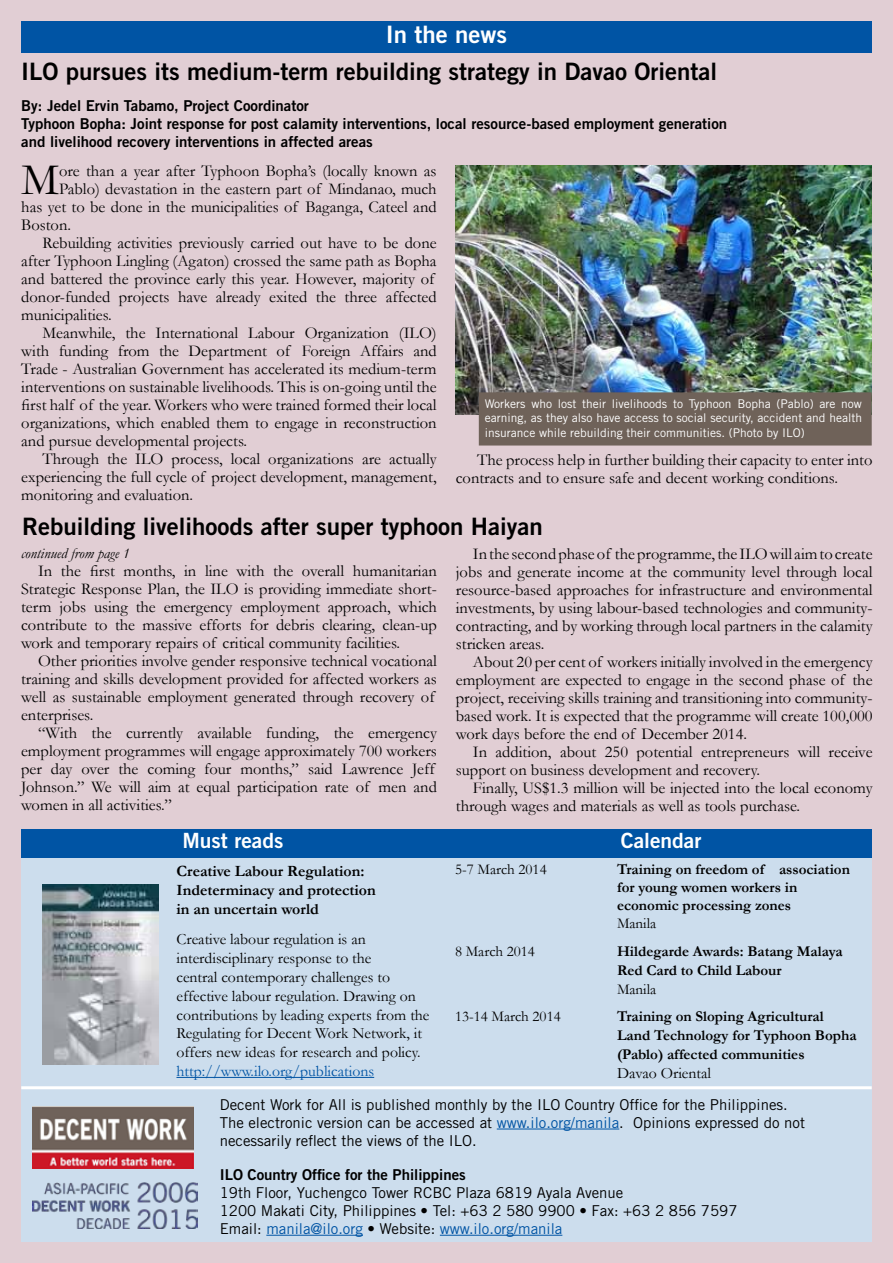
<style>
.page{position:relative;width:893px;height:1263px;background:#e1ced4}
.page>*{position:absolute;margin:0;border:0;box-sizing:border-box;transform-origin:0 0}
.t1{font:45.3px "Garamond";color:#000}
.t2{font:24px "Trade Gothic Bold Two";color:#000}
.t3{font:24px "Trade Gothic Bold Two";color:#fff}
.t4{font:21px "Trade Gothic Bold Two";color:#fff}
.t5{font:16.5px/18px "Garamond";color:#000}
.t6{font:15.75px/18.9px "Garamond";color:#000}
.t7{font:700 15.75px/18.9px "Garamond";color:#000}
.t8{font:15.75px "Garamond";color:#0054a4}
.t9{font:15px/18px "Trade Gothic";color:#000}
.t10{font:15px/18px "Trade Gothic Bold Two";color:#000}
.t11{font:700 15px/18.9px "Garamond";color:#000}
.t12{font:15px "Garamond";color:#000}
.t13{font:italic 15px "Garamond";color:#000}
.t14{font:12px/14.4px "Trade Gothic";color:#fff;text-align:justify}
.s1{color:#0054a4}
</style>
<div class="page">
<div style="left:21px;top:856px;width:851px;height:386px;background:#ccdded"></div>
<hr style="left:497px;top:1128px;width:122px;height:1px;background:#0054a4">
<hr style="left:266px;top:1235px;width:97px;height:1px;background:#0054a4">
<hr style="left:440px;top:1235px;width:122px;height:1px;background:#0054a4">
<hr style="left:176px;top:1077px;width:198px;height:1px;background:#0054a4">
<div style="left:21px;top:829px;width:851px;height:28px;background:#0054a4"></div>
<div style="left:21px;top:21px;width:851px;height:31px;background:#0054a4"></div>
<hr style="left:21px;top:1086px;width:851px;height:3px;background:#fff">
<img style="left:33px;top:1182px;width:164px;height:46px">
<img style="left:33px;top:1107px;width:161px;height:62px">
<img style="left:455px;top:165px;width:417px;height:249px">
<div style="left:479px;top:392px;width:393px;height:53px;background:#6f6259"></div>
<img style="left:43px;top:884px;width:115px;height:180px">
<h2 class="t3" style="left:386px;top:20px;width:123px">In the news</h2>
<h2 class="t2" style="left:21px;top:56px;width:697px">ILO pursues its medium-term rebuilding strategy in Davao Oriental</h2>
<p class="t10" style="left:21px;top:96px;width:707px">By: Jedel Ervin Tabamo, Project Coordinator<br>Typhoon Bopha: Joint response for post calamity interventions, local resource-based employment generation and livelihood recovery interventions in affected areas</p>
<h1 class="t1" style="left:21px;top:150px;width:39px">M</h1>
<p class="t5" style="left:59px;top:162px;width:379px">ore than a year after Typhoon Bopha’s (locally known as</p>
<p class="t5" style="left:59px;top:180px;width:379px">Pablo) devastation in the eastern part of Mindanao, much</p>
<p class="t5" style="left:21px;top:198px;width:417px">has yet to be done in the municipalities of Baganga, Cateel and</p>
<p class="t5" style="left:21px;top:216px;width:51px">Boston.</p>
<p class="t5" style="left:43px;top:234px;width:396px">Rebuilding activities previously carried out have to be done</p>
<p class="t5" style="left:21px;top:252px;width:417px">after Typhoon Lingling (Agaton) crossed the same path as Bopha</p>
<p class="t5" style="left:21px;top:270px;width:415px">and battered the province early this year. However, majority of</p>
<p class="t5" style="left:21px;top:288px;width:417px">donor-funded projects have already exited the three affected</p>
<p class="t5" style="left:21px;top:306px;width:92px">municipalities.</p>
<p class="t5" style="left:43px;top:324px;width:396px">Meanwhile, the International Labour Organization (ILO)</p>
<p class="t5" style="left:21px;top:342px;width:417px">with funding from the Department of Foreign Affairs and</p>
<p class="t5" style="left:21px;top:360px;width:417px">Trade - Australian Government has accelerated its medium-term</p>
<p class="t5" style="left:21px;top:378px;width:417px">interventions on sustainable livelihoods. This is on-going until the</p>
<p class="t5" style="left:21px;top:396px;width:417px">first half of the year. Workers who were trained formed their local</p>
<p class="t5" style="left:21px;top:414px;width:417px">organizations, which enabled them to engage in reconstruction</p>
<p class="t5" style="left:21px;top:432px;width:227px">and pursue developmental projects.</p>
<p class="t5" style="left:43px;top:450px;width:396px">Through the ILO process, local organizations are actually</p>
<p class="t5" style="left:21px;top:468px;width:417px">experiencing the full cycle of project development, management,</p>
<p class="t5" style="left:21px;top:486px;width:173px">monitoring and evaluation.</p>
<p class="t14" style="left:485px;top:396px;width:379px">Workers who lost their livelihoods to Typhoon Bopha (Pablo) are now earning, as they also have access to social security, accident and health insurance while rebuilding their communities. (Photo by ILO)</p>
<p class="t5" style="left:456px;top:451px;width:418px;text-indent:21px">The process help in further building their capacity to enter into contracts and to ensure safe and decent working conditions.</p>
<h2 class="t2" style="left:22px;top:511px;width:522px">Rebuilding livelihoods after super typhoon Haiyan</h2>
<p class="t5" style="left:456px;top:544px;width:418px;text-align:justify;text-indent:17px">In the second phase of the programme, the ILO will aim to create jobs and generate income at the community level through local resource-based approaches for infrastructure and environmental investments, by using labour-based technologies and community&shy;contracting, and by working through local partners in the calamity stricken areas.</p>
<p class="t5" style="left:456px;top:652px;width:418px;text-align:justify;text-indent:17px">About 20 per cent of workers initially involved in the emergency employment are expected to engage in the second phase of the project, receiving skills training and transitioning into community&shy;based work. It is expected that the programme will create 100,000 work days before the end of December 2014.</p>
<p class="t5" style="left:456px;top:742px;width:418px;text-indent:17px">In addition, about 250 potential entrepreneurs will receive support on business development and recovery.</p>
<p class="t5" style="left:456px;top:778px;width:418px;text-indent:17px">Finally, US$1.3 million will be injected into the local economy through wages and materials as well as tools purchase.</p>
<p class="t13" style="left:21px;top:543px;width:110px">continued from page 1</p>
<p class="t5" style="left:21px;top:561px;width:417px;text-align:justify;text-indent:17px">In the first months, in line with the overall humanitarian Strategic Response Plan, the ILO is providing immediate short&shy;term jobs using the emergency employment approach, which contribute to the massive efforts for debris clearing, clean-up work and temporary repairs of critical community facilities.</p>
<p class="t5" style="left:21px;top:651px;width:417px;text-indent:17px">Other priorities involve gender responsive technical vocational training and skills development provided for affected workers as well as sustainable employment generated through recovery of enterprises.</p>
<p class="t5" style="left:21px;top:723px;width:417px;text-indent:17px">“With the currently available funding, the emergency employment programmes will engage approximately 700 workers per day over the coming four months,” said Lawrence Jeff Johnson.” We will aim at equal participation rate of men and women in all activities.”</p>
<p class="t4" style="left:182px;top:828px;width:102px">Must reads</p>
<p class="t7" style="left:176px;top:862px;width:201px">Creative Labour Regulation:<br>Indeterminacy and protection in an uncertain world</p>
<p class="t6" style="left:176px;top:929px;width:255px">Creative labour regulation is an interdisciplinary response to the<br>central contemporary challenges to effective labour regulation. Drawing on contributions by leading experts from the Regulating for Decent Work Network, it offers new ideas for research and policy.</p>
<p class="t8" style="left:176px;top:1061px;width:199px">http://www.ilo.org/publications</p>
<p class="t4" style="left:621px;top:828px;width:82px">Calendar</p>
<p class="t12" style="left:455px;top:859px;width:93px">5-7 March 2014</p>
<p class="t11" style="left:617px;top:860px;width:234px;line-height:18px">Training on freedom of association for young women workers in economic processing zones</p>
<p class="t12" style="left:617px;top:913px;width:41px">Manila</p>
<p class="t12" style="left:455px;top:941px;width:81px">8 March 2014</p>
<p class="t11" style="left:617px;top:941px;width:227px">Hildegarde Awards: Batang Malaya<br>Red Card to Child Labour</p>
<p class="t12" style="left:617px;top:979px;width:41px">Manila</p>
<p class="t12" style="left:455px;top:1006px;width:107px">13-14 March 2014</p>
<p class="t11" style="left:617px;top:1007px;width:241px">Training on Sloping Agricultural<br>Land Technology for Typhoon Bopha (Pablo) affected communities</p>
<p class="t6" style="left:617px;top:1063px;width:96px">Davao Oriental</p>
<p class="t9" style="left:220px;top:1095px;width:587px">Decent Work for All is published monthly by the ILO Country Office for the Philippines.<br>The electronic version can be accessed at <span class="s1">www.ilo.org/manila</span>. Opinions expressed do not necessarily reflect the views of the ILO.</p>
<p class="t10" style="left:220px;top:1165px;width:248px">ILO Country Office for the Philippines</p>
<p class="t9" style="left:220px;top:1183px;width:519px">19th Floor, Yuchengco Tower RCBC Plaza 6819 Ayala Avenue<br>1200 Makati City, Philippines • Tel: +63 2 580 9900 • Fax: +63 2 856 7597<br>Email: <span class="s1">manila@ilo.org</span> • Website: <span class="s1">www.ilo.org/manila</span></p>
</div>
